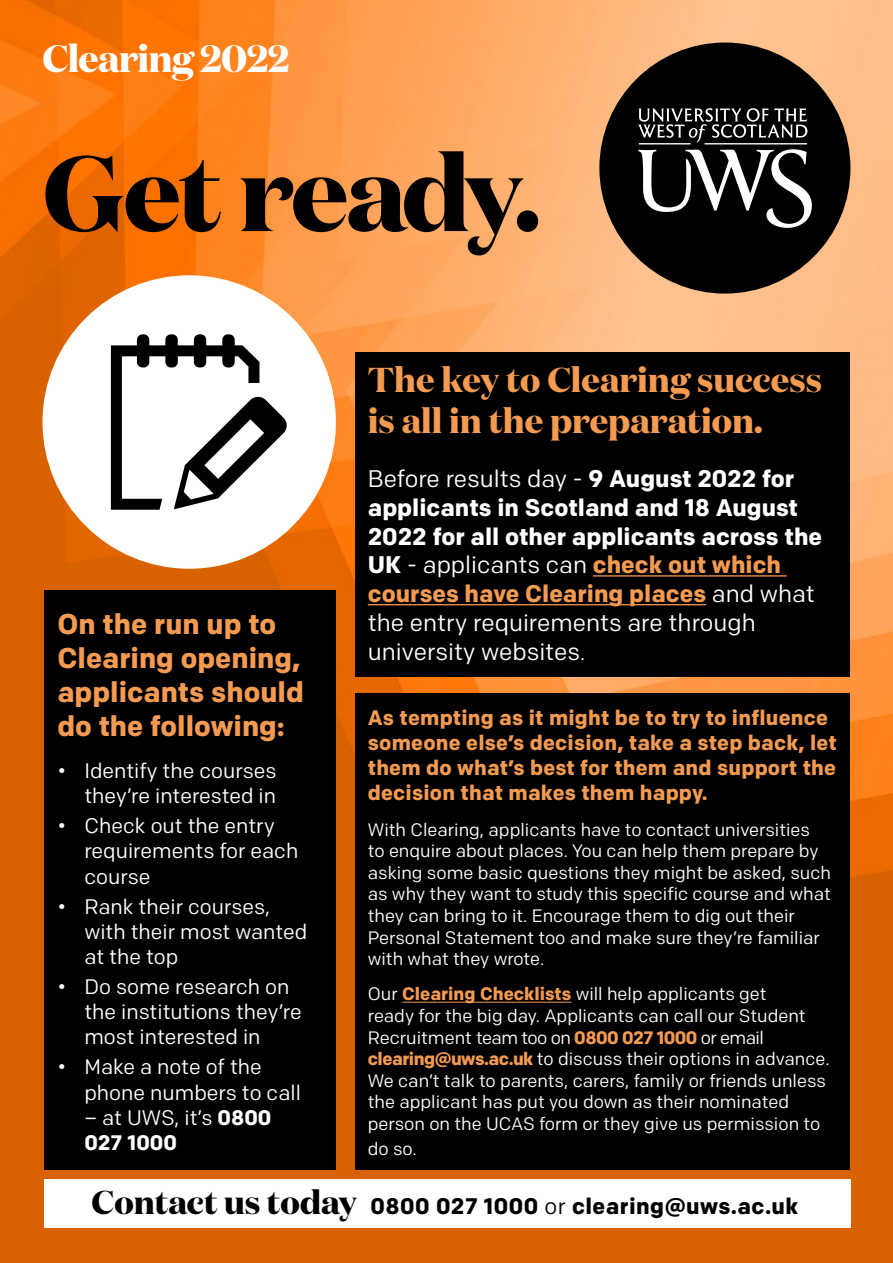
<style>
.page{position:relative;width:893px;height:1263px;background:#fff}
.page>*{position:absolute;margin:0;border:0;box-sizing:border-box;transform-origin:0 0}
.Main_headers{font:700 106.5px "Domaine Display Test";letter-spacing:-.02em;color:#000}
.t1{font:700 37.95px "Domaine Display Test";letter-spacing:-.02em;color:#fff}
.t2{font:700 34.5px/41.4px "Domaine Display Test";color:#f49a51}
.body_text{font:700 28.5px/34.2px "Colfax";color:#f49a51}
.body_text-2{font:24px/28.8px "Colfax";color:#fff}
.body_text-3{font:700 22.5px "Colfax";letter-spacing:.02em;color:#000}
.body_text-4{font:21px/25.2px "Colfax";color:#fff}
.body_text-5{font:700 21px/25.2px "Colfax";letter-spacing:.01em;color:#f49a51}
.body_text-6{font:18px/21.6px "Colfax";color:#fff}
.s1{font-weight:700}
.s2{font-weight:700;color:#f49a51}
.s3{font-size:21px}
.s4{font-family:"Domaine Display Test";font-size:33px}
.s5{font-weight:400}
</style>
<div class="page">
<img style="left:0;top:0;width:893px;height:1263px">
<div style="left:355px;top:352px;width:495px;height:324px;background:#000"></div>
<div style="left:43px;top:276px;width:292px;height:292px;background:#fff;border-radius:146px"></div>
<hr style="left:593px;top:575px;width:194px;height:1px;background:#f49a51">
<hr style="left:368px;top:604px;width:338px;height:1px;background:#f49a51">
<div style="left:44px;top:590px;width:292px;height:579px;background:#000"></div>
<div style="left:355px;top:693px;width:495px;height:476px;background:#000"></div>
<div style="left:44px;top:1180px;width:806px;height:48px;background:#fff"></div>
<hr style="left:402px;top:1002px;width:169px;height:1px;background:#f49a51">
<svg style="left:111px;top:334px;width:176px;height:176px"></svg>
<div style="left:599px;top:43px;width:251px;height:251px;background:#000;border-radius:50%"></div>
<svg style="left:638px;top:108px;width:174px;height:120px"></svg>
<p class="t1" style="left:43px;top:34px;width:249px">Clearing 2022</p>
<p class="Main_headers" style="left:43px;top:124px;width:500px">Get ready.</p>
<p class="t2" style="left:368px;top:358px;width:456px">The key to Clearing success is all in the preparation.</p>
<p class="body_text-2" style="left:368px;top:464px;width:456px">Before results day - <span class="s1">9 August 2022 for applicants in Scotland and 18 August 2022 for all other applicants across the UK</span> - applicants can <span class="s2">check out which courses have Clearing places</span> and what the entry requirements are through university websites<span class="s3">.</span></p>
<p class="body_text" style="left:57px;top:606px;width:248px">On the run up to<br>Clearing opening, applicants should do the following:</p>
<p class="body_text-4" style="left:57px;top:758px;width:221px;text-align:right">• Identify the courses they’re interested in</p>
<p class="body_text-4" style="left:84px;top:813px;width:215px;text-indent:-27px">• Check out the entry requirements for each course</p>
<p class="body_text-4" style="left:84px;top:893px;width:224px;text-indent:-27px">• Rank their courses, with their most wanted at the top</p>
<p class="body_text-4" style="left:84px;top:974px;width:219px;text-indent:-27px">• Do some research on the institutions they’re most interested in</p>
<p class="body_text-4" style="left:84px;top:1054px;width:218px;text-indent:-27px">• Make a note of the phone numbers to call</p>
<p class="body_text-4" style="left:84px;top:1105px;width:189px">– at UWS, it’s <span class="s1">0800<br>027 1000</span></p>
<p class="body_text-5" style="left:368px;top:705px;width:471px">As tempting as it might be to try to influence someone else’s decision, take a step back, let them do what’s best for them and support the decision that makes them happy.</p>
<p class="body_text-6" style="left:368px;top:818px;width:465px">With Clearing, applicants have to contact universities to enquire about places. You can help them prepare by asking some basic questions they might be asked, such as why they want to study this specific course and what they can bring to it. Encourage them to dig out their Personal Statement too and make sure they’re familiar with what they wrote.</p>
<p class="body_text-6" style="left:368px;top:983px;width:463px">Our <span class="s2">Clearing Checklists</span> will help applicants get<br>ready for the big day. Applicants can call our Student Recruitment team too on <span class="s2">0800 027 1000</span> or email <span class="s2">clearing@uws.ac.uk</span> to discuss their options in advance.<br>We can’t talk to parents, carers, family or friends unless the applicant has put you down as their nominated person on the UCAS form or they give us permission to</p>
<p class="body_text-6" style="left:368px;top:1138px;width:50px">do so.</p>
<p class="body_text-3" style="left:92px;top:1192px;width:708px"><span class="s4">Contact us today</span> 0800 027 1000 <span class="s5">or</span> clearing@uws.ac.uk</p>
</div>
